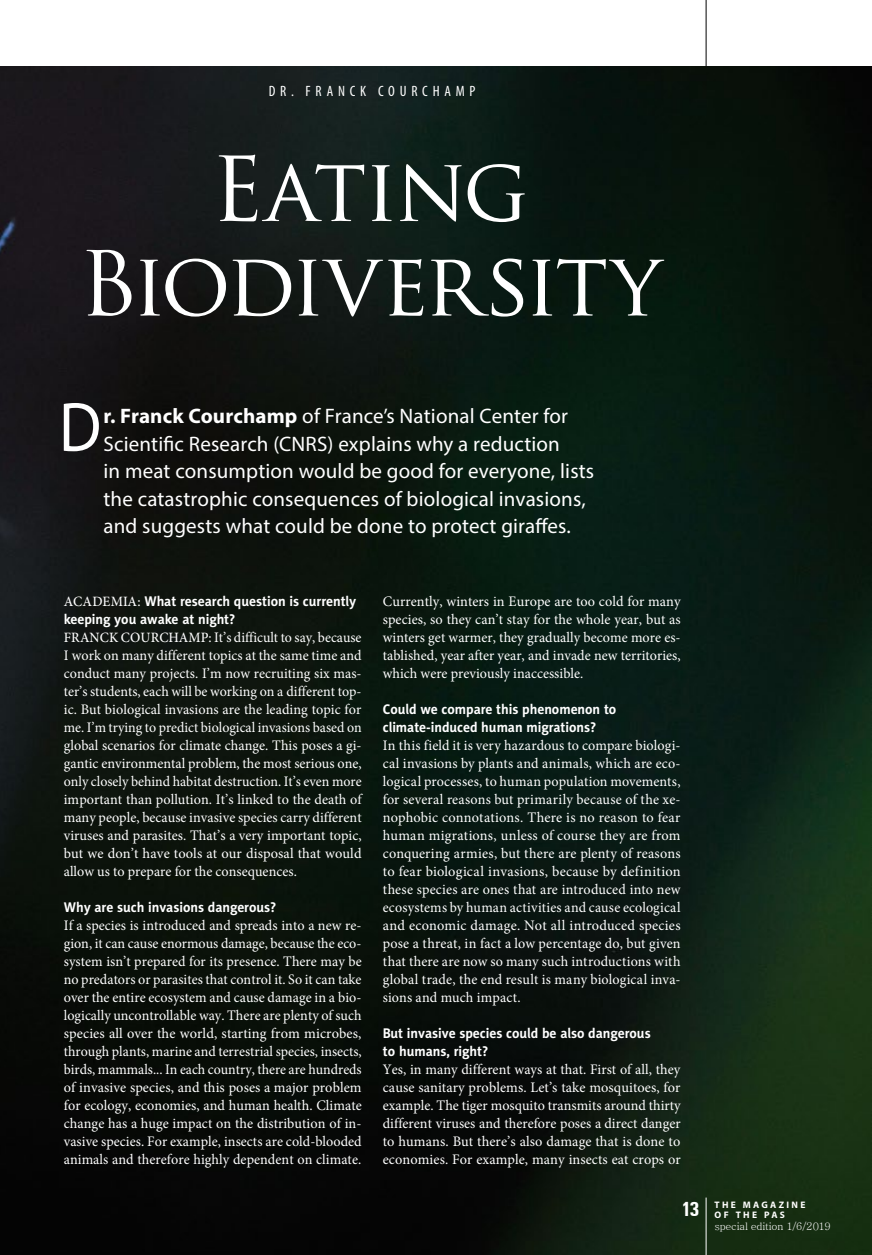
<style>
.page{position:relative;width:872px;height:1255px;background:#fff}
.page>*{position:absolute;margin:0;border:0;box-sizing:border-box;transform-origin:0 0}
.t1{font:87px/94.5px "Trajan Pro";letter-spacing:-.045em;color:#fff;text-align:center}
.t2{font:70.5px "Myriad Pro";color:#fff;scale:.9 1}
.t3{font:21px/27.5px "Myriad Pro";letter-spacing:.01em;color:#fff}
.t4{font:condensed 15px "Myriad Pro";letter-spacing:.32em;color:#fff}
.t5{font:14.55px/18px "Minion Pro";letter-spacing:.005em;color:#fff;text-align:justify}
.t6{font:14.55px/18px "Minion Pro";letter-spacing:.005em;color:#fff;text-align:justify;scale:.96 1}
.t7{font:700 14.1px/18px "Naomi Sans EFN";letter-spacing:-.005em;color:#fff}
.t8{font:10.5px "Batang";letter-spacing:-.025em;color:#fff}
.t9{font:700 9.45px/10.5px "Myriad Pro";letter-spacing:.245em;color:#fff}
.s1{font-weight:700}
.s2{font-family:"Minion Pro";font-weight:500;font-size:14.25px}
.s3{font-weight:500;font-size:14.25px}
.s4{font-family:"Unitus TEE";font-stretch:condensed;font-size:21px}
</style>
<div class="page">
<hr style="left:705px;top:0;width:1px;height:123px;background:#000">
<img style="left:0;top:66px;width:872px;height:1188px">
<hr style="left:705px;top:1197px;width:1px;height:57px;background:#fff">
<p class="t4" style="left:269px;top:82px;width:208px">DR. FRANCK COURCHAMP</p>
<h1 class="t1" style="left:79px;top:141px;width:584px">Eating<br>Biodiversity</h1>
<h2 class="t2" style="left:59px;top:384px;width:48px">D</h2>
<p class="t3" style="left:103px;top:402px;width:492px"><span class="s1">r. Franck Courchamp</span> of France’s National Center for Scientific Research (CNRS) explains why a reduction<br>in meat consumption would be good for everyone, lists the catastrophic consequences of biological invasions, and suggests what could be done to protect giraffes.</p>
<p class="t7" style="left:64px;top:592px;width:294px"><span class="s2">ACADEMIA:</span> What research question is currently keeping you awake at night?</p>
<p class="t6" style="left:64px;top:628px;width:312px"><span class="s3">FRANCK COURCHAMP:</span> It’s difficult to say, because I work on many different topics at the same time and conduct many projects. I’m now recruiting six mas&shy;ter’s students, each will be working on a different top&shy;ic. But biological invasions are the leading topic for me. I’m trying to predict biological invasions based on global scenarios for climate change. This poses a gi&shy;gantic environmental problem, the most serious one, only closely behind habitat destruction. It’s even more important than pollution. It’s linked to the death of many people, because invasive species carry different viruses and parasites. That’s a very important topic, but we don’t have tools at our disposal that would allow us to prepare for the consequences.</p>
<p class="t7" style="left:64px;top:898px;width:214px">Why are such invasions dangerous?</p>
<p class="t5" style="left:64px;top:916px;width:299px">If a species is introduced and spreads into a new re&shy;gion, it can cause enormous damage, because the eco&shy;system isn’t prepared for its presence. There may be no predators or parasites that control it. So it can take over the entire ecosystem and cause damage in a bio&shy;logically uncontrollable way. There are plenty of such species all over the world, starting from microbes, through plants, marine and terrestrial species, insects, birds, mammals... In each country, there are hundreds of invasive species, and this poses a major problem for ecology, economies, and human health. Climate change has a huge impact on the distribution of in&shy;vasive species. For example, insects are cold-blooded animals and therefore highly dependent on climate.</p>
<p class="t5" style="left:383px;top:592px;width:299px">Currently, winters in Europe are too cold for many species, so they can’t stay for the whole year, but as winters get warmer, they gradually become more es&shy;tablished, year after year, and invade new territories, which were previously inaccessible.</p>
<p class="t7" style="left:383px;top:700px;width:235px">Could we compare this phenomenon to climate-induced human migrations?</p>
<p class="t5" style="left:383px;top:736px;width:299px">In this field it is very hazardous to compare biologi&shy;cal invasions by plants and animals, which are eco&shy;logical processes, to human population movements, for several reasons but primarily because of the xe&shy;nophobic connotations. There is no reason to fear human migrations, unless of course they are from conquering armies, but there are plenty of reasons to fear biological invasions, because by definition these species are ones that are introduced into new ecosystems by human activities and cause ecological and economic damage. Not all introduced species pose a threat, in fact a low percentage do, but given that there are now so many such introductions with global trade, the end result is many biological inva&shy;sions and much impact.</p>
<p class="t7" style="left:383px;top:1024px;width:269px">But invasive species could be also dangerous to humans, right?</p>
<p class="t5" style="left:383px;top:1060px;width:299px">Yes, in many different ways at that. First of all, they cause sanitary problems. Let’s take mosquitoes, for example. The tiger mosquito transmits around thirty different viruses and therefore poses a direct danger to humans. But there’s also damage that is done to economies. For example, many insects eat crops or</p>
<p class="t9" style="left:714px;top:1198px;width:92px;text-indent:-33px"><span class="s4">13</span> THE MAGAZINE<br>OF THE PAS</p>
<p class="t8" style="left:714px;top:1221px;width:117px">special edition 1/6/2019</p>
</div>
